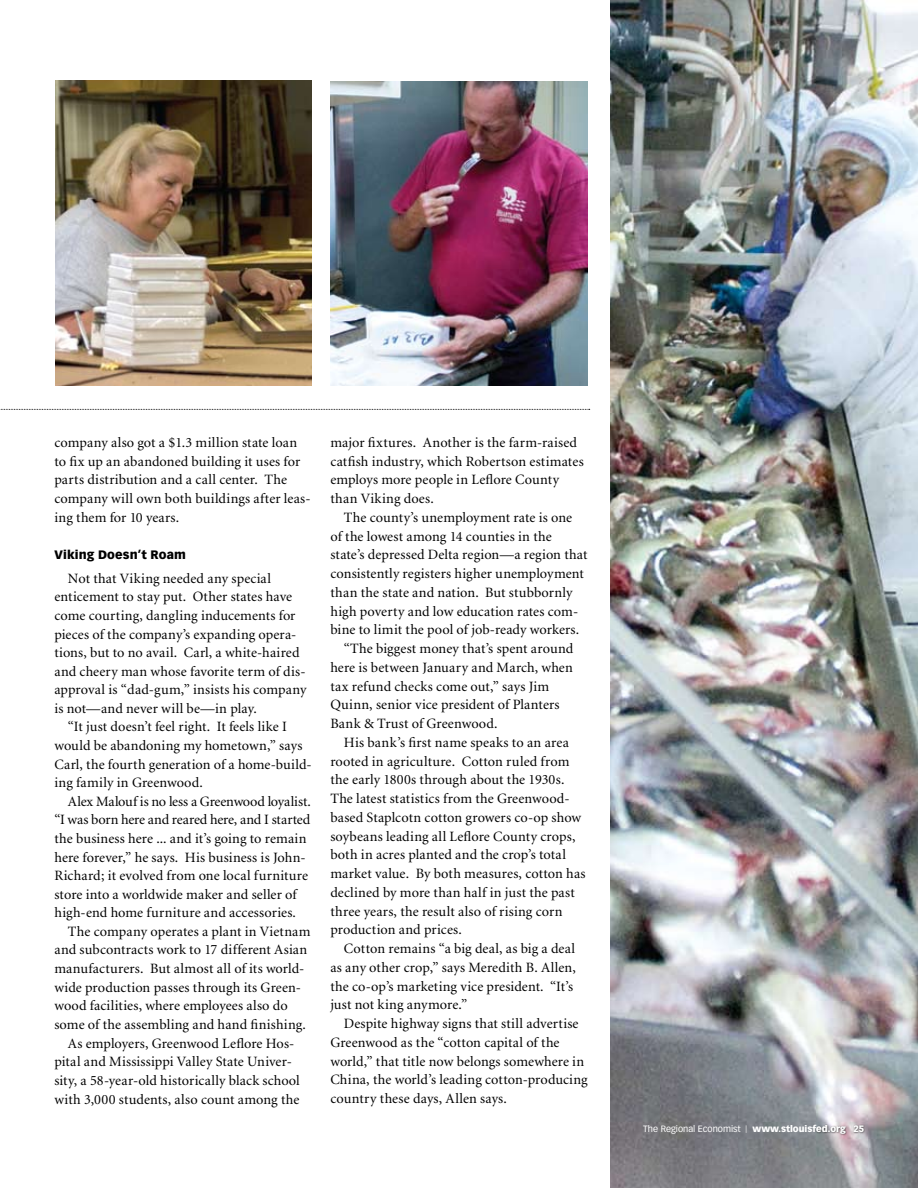
<style>
.page{position:relative;width:918px;height:1188px;background:#fff}
.page>*{position:absolute;margin:0;border:0;box-sizing:border-box;transform-origin:0 0}
.t1{font:14.25px/18.6px "Minion";letter-spacing:.01em;color:#000}
.t2{font:900 12px "Vectora LH";letter-spacing:.01em;color:#000}
.t3{font:9px "Vectora LH";color:#fff}
.s1{font-size:7.5px}
.s2{font-weight:900}
</style>
<div class="page">
<img style="left:331px;top:81px;width:256px;height:305px">
<img style="left:55px;top:81px;width:257px;height:305px">
<svg style="left:0;top:409px;width:590px;height:1px"></svg>
<img style="left:610px;top:0;width:308px;height:1188px">
<div style="left:814px;top:1123px;width:104px;height:43px;background:#000;opacity:.73"></div>
<p class="t1" style="left:54px;top:433px;width:258px">company also got a $1.3 million state loan to fix up an abandoned building it uses for parts distribution and a call center. The company will own both buildings after leas&shy;ing them for 10 years.</p>
<p class="t2" style="left:54px;top:547px;width:133px">Viking Doesn’t Roam</p>
<p class="t1" style="left:54px;top:569px;width:254px;text-indent:13px">Not that Viking needed any special enticement to stay put. Other states have come courting, dangling inducements for pieces of the company’s expanding opera&shy;tions, but to no avail. Carl, a white-haired and cheery man whose favorite term of dis&shy;approval is “dad-gum,” insists his company is not—and never will be—in play.</p>
<p class="t1" style="left:54px;top:718px;width:259px;text-indent:13px">“It just doesn’t feel right. It feels like I would be abandoning my hometown,” says Carl, the fourth generation of a home-build&shy;ing family in Greenwood.</p>
<p class="t1" style="left:54px;top:793px;width:258px;text-indent:13px">Alex Malouf is no less a Greenwood loyalist. “I was born here and reared here, and I started the business here ... and it’s going to remain here forever,” he says. His business is John-Richard; it evolved from one local furniture store into a worldwide maker and seller of high-end home furniture and accessories.</p>
<p class="t1" style="left:68px;top:923px;width:244px">The company operates a plant in Vietnam</p>
<p class="t1" style="left:54px;top:941px;width:254px">and subcontracts work to 17 different Asian</p>
<p class="t1" style="left:54px;top:960px;width:251px">manufacturers. But almost all of its world-</p>
<p class="t1" style="left:54px;top:978px;width:248px">wide production passes through its Green-</p>
<p class="t1" style="left:54px;top:997px;width:235px">wood facilities, where employees also do</p>
<p class="t1" style="left:54px;top:1016px;width:253px">some of the assembling and hand finishing.</p>
<p class="t1" style="left:68px;top:1034px;width:228px">As employers, Greenwood Leflore Hos-</p>
<p class="t1" style="left:54px;top:1053px;width:239px">pital and Mississippi Valley State Univer-</p>
<p class="t1" style="left:54px;top:1072px;width:247px">sity, a 58-year-old historically black school</p>
<p class="t1" style="left:54px;top:1091px;width:247px">with 3,000 students, also count among the</p>
<p class="t1" style="left:330px;top:433px;width:255px">major fixtures. Another is the farm-raised catfish industry, which Robertson estimates employs more people in Leflore County than Viking does.</p>
<p class="t1" style="left:344px;top:508px;width:230px">The county’s unemployment rate is one</p>
<p class="t1" style="left:330px;top:527px;width:223px">of the lowest among 14 counties in the</p>
<p class="t1" style="left:330px;top:546px;width:259px">state’s depressed Delta region—a region that</p>
<p class="t1" style="left:330px;top:565px;width:255px">consistently registers higher unemployment</p>
<p class="t1" style="left:330px;top:583px;width:244px">than the state and nation. But stubbornly</p>
<p class="t1" style="left:330px;top:602px;width:249px">high poverty and low education rates com-</p>
<p class="t1" style="left:330px;top:621px;width:250px">bine to limit the pool of job-ready workers.</p>
<p class="t1" style="left:344px;top:640px;width:231px">“The biggest money that’s spent around</p>
<p class="t1" style="left:330px;top:658px;width:244px">here is between January and March, when</p>
<p class="t1" style="left:330px;top:677px;width:220px">tax refund checks come out,” says Jim</p>
<p class="t1" style="left:330px;top:696px;width:231px">Quinn, senior vice president of Planters</p>
<p class="t1" style="left:330px;top:715px;width:169px">Bank &amp; Trust of Greenwood.</p>
<p class="t1" style="left:344px;top:733px;width:227px">His bank’s first name speaks to an area</p>
<p class="t1" style="left:330px;top:752px;width:241px">rooted in agriculture. Cotton ruled from</p>
<p class="t1" style="left:330px;top:771px;width:236px">the early 1800s through about the 1930s.</p>
<p class="t1" style="left:330px;top:790px;width:241px">The latest statistics from the Greenwood-</p>
<p class="t1" style="left:330px;top:809px;width:252px">based Staplcotn cotton growers co-op show</p>
<p class="t1" style="left:330px;top:827px;width:247px">soybeans leading all Leflore County crops,</p>
<p class="t1" style="left:330px;top:846px;width:237px">both in acres planted and the crop’s total</p>
<p class="t1" style="left:330px;top:865px;width:257px">market value. By both measures, cotton has</p>
<p class="t1" style="left:330px;top:884px;width:246px">declined by more than half in just the past</p>
<p class="t1" style="left:330px;top:902px;width:234px">three years, the result also of rising corn</p>
<p class="t1" style="left:330px;top:921px;width:133px">production and prices.</p>
<p class="t1" style="left:344px;top:940px;width:233px">Cotton remains “a big deal, as big a deal</p>
<p class="t1" style="left:330px;top:959px;width:247px">as any other crop,” says Meredith B. Allen,</p>
<p class="t1" style="left:330px;top:977px;width:244px">the co-op’s marketing vice president. “It’s</p>
<p class="t1" style="left:330px;top:996px;width:139px">just not king anymore.”</p>
<p class="t1" style="left:344px;top:1015px;width:236px">Despite highway signs that still advertise</p>
<p class="t1" style="left:330px;top:1034px;width:231px">Greenwood as the “cotton capital of the</p>
<p class="t1" style="left:330px;top:1052px;width:255px">world,” that title now belongs somewhere in</p>
<p class="t1" style="left:330px;top:1071px;width:259px">China, the world’s leading cotton-producing</p>
<p class="t1" style="left:330px;top:1090px;width:178px">country these days, Allen says.</p>
<p class="t3" style="left:643px;top:1123px;width:222px">The Regional Economist <span class="s1">|</span> <span class="s2">www.stlouisfed.org 25</span></p>
</div>
